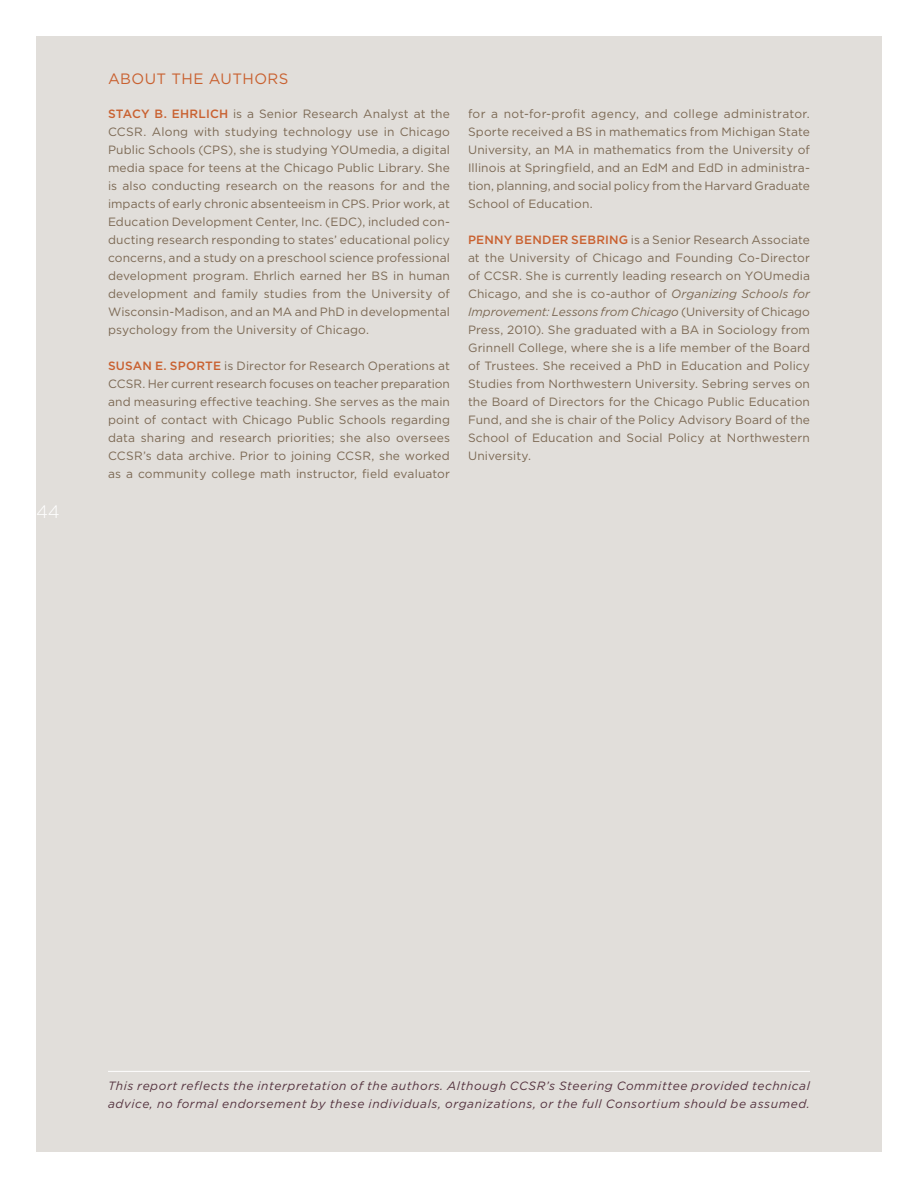
<style>
.page{position:relative;width:918px;height:1188px;background:#fff}
.page>*{position:absolute;margin:0;border:0;box-sizing:border-box;transform-origin:0 0}
.t1{font:300 18px "Gotham";color:#fff}
.About-Author{font:15px "Gotham";letter-spacing:.03em;color:#c96130}
.About_Author_Text{font:12px/18px "Gotham";letter-spacing:.01em;color:#7c6954;text-align:justify}
.About_Author_Text-2{font:italic 12px/18px "Gotham";letter-spacing:.05em;color:#54323e}
.s1{font-weight:500;color:#c96130}
.s2{font-style:italic}
</style>
<div class="page">
<div style="left:36px;top:36px;width:846px;height:1116px;background:#e1deda"></div>
<hr style="left:108px;top:1071px;width:702px;height:1px;background:#fff">
<p class="t1" style="left:36px;top:501px;width:25px">44</p>
<p class="About-Author" style="left:108px;top:69px;width:182px">ABOUT THE AUTHORS</p>
<p class="About_Author_Text" style="left:108px;top:104px;width:344px"><span class="s1">STACY B. EHRLICH</span> is a Senior Research Analyst at the CCSR. Along with studying technology use in Chicago Public Schools (CPS), she is studying YOUmedia, a digital media space for teens at the Chicago Public Library. She is also conducting research on the reasons for and the impacts of early chronic absenteeism in CPS. Prior work, at Education Development Center, Inc. (EDC), included con&shy;ducting research responding to states’ educational policy concerns, and a study on a preschool science professional development program. Ehrlich earned her BS in human development and family studies from the University of Wisconsin-Madison, and an MA and PhD in developmental psychology from the University of Chicago.</p>
<p class="About_Author_Text" style="left:108px;top:356px;width:344px"><span class="s1">SUSAN E. SPORTE</span> is Director for Research Operations at CCSR. Her current research focuses on teacher preparation and measuring effective teaching. She serves as the main point of contact with Chicago Public Schools regarding data sharing and research priorities; she also oversees CCSR’s data archive. Prior to joining CCSR, she worked as a community college math instructor, field evaluator</p>
<p class="About_Author_Text" style="left:468px;top:104px;width:344px">for a not-for-profit agency, and college administrator.<br>Sporte received a BS in mathematics from Michigan State University, an MA in mathematics from the University of Illinois at Springfield, and an EdM and EdD in administra&shy;tion, planning, and social policy from the Harvard Graduate School of Education.</p>
<p class="About_Author_Text" style="left:468px;top:230px;width:344px"><span class="s1">PENNY BENDER SEBRING</span> is a Senior Research Associate at the University of Chicago and Founding Co-Director of CCSR. She is currently leading research on YOUmedia Chicago, and she is co-author of <span class="s2">Organizing Schools for Improvement: Lessons from Chicago</span> (University of Chicago Press, 2010). She graduated with a BA in Sociology from Grinnell College, where she is a life member of the Board of Trustees. She received a PhD in Education and Policy Studies from Northwestern University. Sebring serves on the Board of Directors for the Chicago Public Education Fund, and she is chair of the Policy Advisory Board of the School of Education and Social Policy at Northwestern University.</p>
<p class="About_Author_Text-2" style="left:108px;top:1077px;width:703px">This report reflects the interpretation of the authors. Although CCSR’s Steering Committee provided technical advice, no formal endorsement by these individuals, organizations, or the full Consortium should be assumed.</p>
</div>
